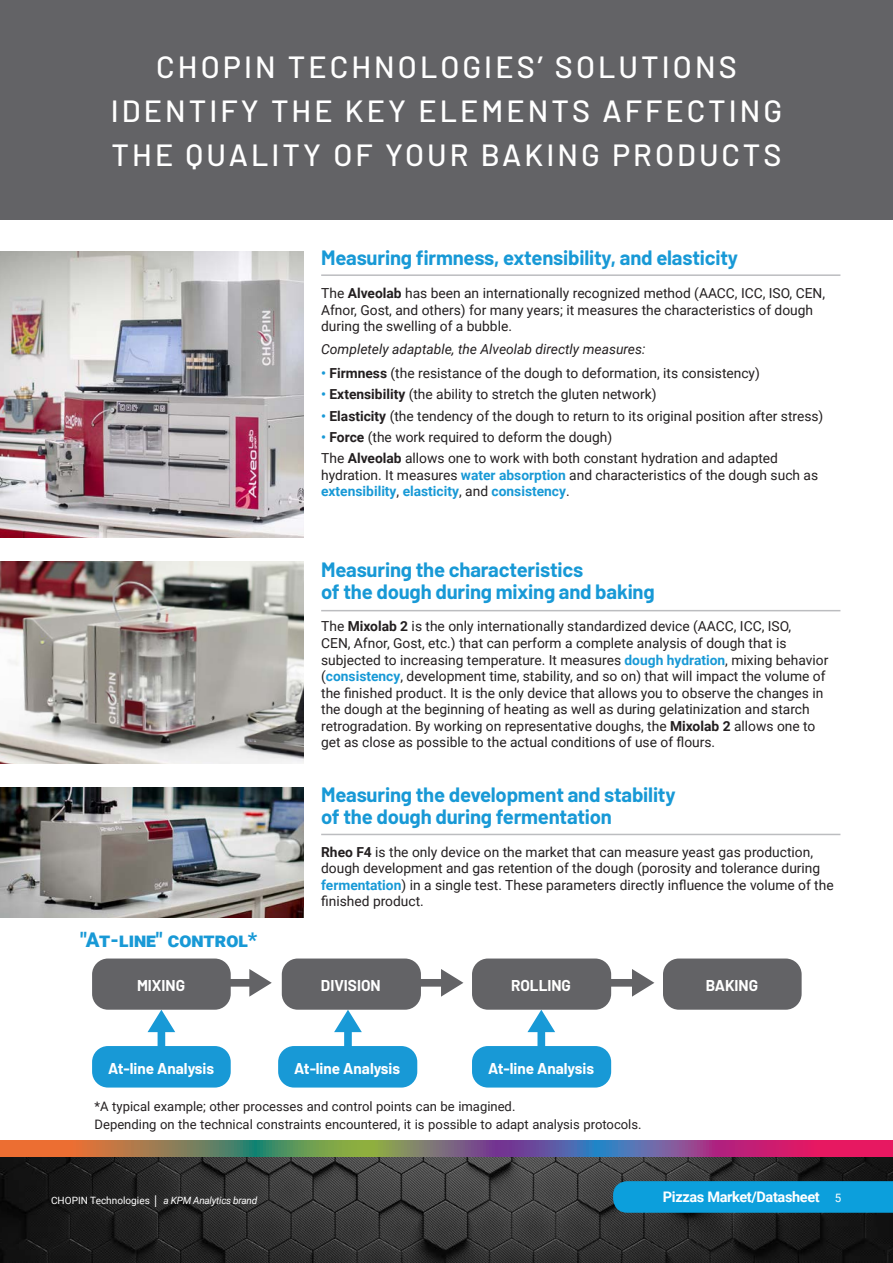
<style>
.page{position:relative;width:893px;height:1263px;background:#fff}
.page>*{position:absolute;margin:0;border:0;box-sizing:border-box;transform-origin:0 0}
.t1{font:500 30.6px "Barlow";letter-spacing:.1em;color:#fff}
.t2{font:700 20.25px "Barlow";letter-spacing:-.01em;color:#1899d6}
._8__corps_de_texte{font:900 20.25px "Roboto";color:#1899d6}
.t3{font:700 15.3px "Barlow";color:#fff}
.t4{font:700 14.55px "Roboto";letter-spacing:-.025em;color:#fff}
.t5{font:13.8px/16.5px "Roboto";color:#231f20}
.t6{font:italic 13.8px "Roboto";color:#231f20}
._8__corps_de_texte-2{font:13.05px "Roboto";color:#231f20}
.t7{font:11.55px "Roboto";color:#fff}
.t8{font:10.05px "Roboto";color:#fff}
.s1{font-weight:700}
.s2{font-weight:700;color:#1899d6}
.s3{font-size:15.6px}
.s4{font-style:italic}
</style>
<div class="page">
<img style="left:0;top:1156px;width:893px;height:107px">
<svg style="left:0;top:1141px;width:893px;height:15px;background:#93636d"></svg>
<img style="left:0;top:561px;width:303px;height:203px">
<img style="left:0;top:788px;width:303px;height:129px">
<img style="left:0;top:252px;width:303px;height:285px">
<hr style="left:321px;top:274px;width:519px;height:2px;background:#bcbdc0">
<div style="left:0;top:0;width:893px;height:219px;background:#636366"></div>
<div style="left:472px;top:958px;width:139px;height:52px;background:#636366;border-radius:16px"></div>
<div style="left:663px;top:958px;width:139px;height:52px;background:#636366;border-radius:16px"></div>
<svg style="left:148px;top:1010px;width:27px;height:36px"></svg>
<svg style="left:231px;top:969px;width:41px;height:28px"></svg>
<svg style="left:420px;top:969px;width:43px;height:28px"></svg>
<svg style="left:610px;top:969px;width:44px;height:28px"></svg>
<svg style="left:334px;top:1010px;width:28px;height:36px"></svg>
<svg style="left:527px;top:1010px;width:28px;height:36px"></svg>
<div style="left:92px;top:1046px;width:139px;height:41px;background:#1899d6;border-radius:16px"></div>
<div style="left:278px;top:1046px;width:139px;height:41px;background:#1899d6;border-radius:16px"></div>
<div style="left:472px;top:1046px;width:139px;height:41px;background:#1899d6;border-radius:16px"></div>
<div style="left:92px;top:958px;width:139px;height:52px;background:#636366;border-radius:16px"></div>
<div style="left:282px;top:958px;width:139px;height:52px;background:#636366;border-radius:16px"></div>
<hr style="left:321px;top:610px;width:519px;height:1px;background:#bcbdc0">
<hr style="left:321px;top:834px;width:519px;height:1px;background:#bcbdc0">
<svg style="left:613px;top:1181px;width:280px;height:32px;background:#0c9cd7"></svg>
<p class="t1" style="left:156px;top:45px;width:582px">CHOPIN TECHNOLOGIES’ SOLUTIONS</p>
<p class="t1" style="left:111px;top:89px;width:673px">IDENTIFY THE KEY ELEMENTS AFFECTING</p>
<p class="t1" style="left:112px;top:133px;width:671px">THE QUALITY OF YOUR BAKING PRODUCTS</p>
<p class="t2" style="left:321px;top:243px;width:418px">Measuring firmness, extensibility, and elasticity</p>
<p class="t5" style="left:321px;top:284px;width:505px">The <span class="s1">Alveolab</span> has been an internationally recognized method (AACC, ICC, ISO, CEN,<br>Afnor, Gost, and others) for many years; it measures the characteristics of dough during the swelling of a bubble.</p>
<p class="t6" style="left:321px;top:339px;width:326px">Completely adaptable, the Alveolab directly measures:</p>
<p class="t5" style="left:321px;top:364px;width:440px"><span class="s2">•</span> <span class="s1">Firmness</span> (the resistance of the dough to deformation, its consistency)</p>
<p class="t5" style="left:321px;top:386px;width:337px"><span class="s2">•</span> <span class="s1">Extensibility</span> (the ability to stretch the gluten network)</p>
<p class="t5" style="left:321px;top:407px;width:504px"><span class="s2">•</span> <span class="s1">Elasticity</span> (the tendency of the dough to return to its original position after stress)</p>
<p class="t5" style="left:321px;top:428px;width:293px"><span class="s2">•</span> <span class="s1">Force</span> (the work required to deform the dough)</p>
<p class="t5" style="left:321px;top:449px;width:498px">The <span class="s1">Alveolab</span> allows one to work with both constant hydration and adapted hydration. It measures <span class="s2">water absorption</span> and characteristics of the dough such as <span class="s2">extensibility</span>, <span class="s2">elasticity</span>, and <span class="s2">consistency</span>.</p>
<p class="_8__corps_de_texte" style="left:81px;top:926px;width:178px">"At-line" control*</p>
<p class="t2" style="left:321px;top:555px;width:264px">Measuring the characteristics</p>
<p class="t2" style="left:321px;top:576px;width:335px">of the dough during mixing and baking</p>
<p class="t5" style="left:321px;top:618px;width:509px">The <span class="s1">Mixolab 2</span> is the only internationally standardized device (AACC, ICC, ISO,<br>CEN, Afnor, Gost, etc.) that can perform a complete analysis of dough that is subjected to increasing temperature. It measures <span class="s2">dough hydration</span>, mixing behavior (<span class="s2">consistency</span>, development time, stability, and so on) that will impact the volume of the finished product. It is the only device that allows you to observe the changes in the dough at the beginning of heating as well as during gelatinization and starch retrogradation. By working on representative doughs, the <span class="s1">Mixolab 2</span> allows one to get as close as possible to the actual conditions of use of flours.</p>
<p class="t2" style="left:321px;top:780px;width:356px">Measuring the development and stability</p>
<p class="t2" style="left:321px;top:801px;width:292px">of the dough during fermentation</p>
<p class="t5" style="left:321px;top:843px;width:514px"><span class="s1">Rheo F4</span> is the only device on the market that can measure yeast gas production, dough development and gas retention of the dough (porosity and tolerance during <span class="s2">fermentation</span>) in a single test. These parameters directly influence the volume of the finished product.</p>
<p class="t3" style="left:137px;top:974px;width:50px">MIXING</p>
<p class="t3" style="left:321px;top:974px;width:61px">DIVISION</p>
<p class="t3" style="left:511px;top:974px;width:61px">ROLLING</p>
<p class="t3" style="left:706px;top:974px;width:54px">BAKING</p>
<p class="t3" style="left:108px;top:1057px;width:108px">At-line Analysis</p>
<p class="t3" style="left:294px;top:1057px;width:108px">At-line Analysis</p>
<p class="t3" style="left:488px;top:1057px;width:108px">At-line Analysis</p>
<p class="_8__corps_de_texte-2" style="left:95px;top:1097px;width:422px">*A typical example; other processes and control points can be imagined.</p>
<p class="_8__corps_de_texte-2" style="left:95px;top:1115px;width:548px">Depending on the technical constraints encountered, it is possible to adapt analysis protocols.</p>
<p class="t8" style="left:51px;top:1194px;width:208px">CHOPIN Technologies <span class="s3">l</span> <span class="s4">a KPM Analytics brand</span></p>
<p class="t4" style="left:663px;top:1186px;width:158px">Pizzas Market/Datasheet</p>
<p class="t7" style="left:835px;top:1189px;width:8px">5</p>
</div>
